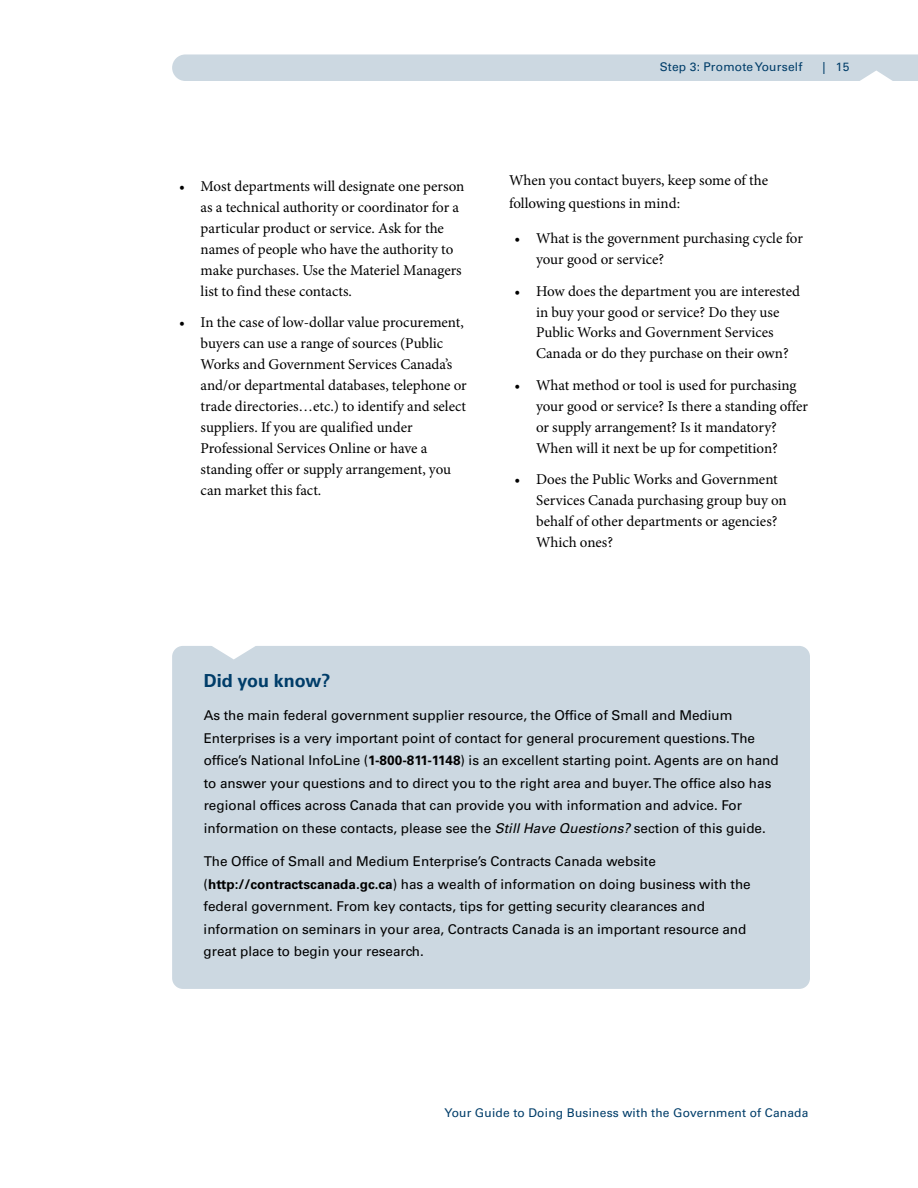
<style>
.page{position:relative;width:918px;height:1188px;background:#fff}
.page>*{position:absolute;margin:0;border:0;box-sizing:border-box;transform-origin:0 0}
.t1{font:700 18px "Univers LT Std";color:#003d69}
.t2{font:15px/21px "Minion Pro";letter-spacing:-.005em;color:#000}
.t3{font:13.5px/22.5px "Univers LT Std";color:#000}
.t4{font:12px "Univers LT Std";letter-spacing:.015em;color:#003d69}
.s1{font-weight:700}
.s2{font-style:italic}
</style>
<div class="page">
<div style="left:172px;top:54px;width:746px;height:27px;background:#ccd8e1"></div>
<div style="left:172px;top:646px;width:638px;height:343px;background:#ccd8e1;border-radius:11px"></div>
<svg style="left:212px;top:646px;width:43px;height:13px"></svg>
<p class="t2" style="left:201px;top:177px;width:265px;text-indent:-22px">• Most departments will designate one person as a technical authority or coordinator for a particular product or service. Ask for the names of people who have the authority to make purchases. Use the Materiel Managers list to find these contacts.</p>
<p class="t2" style="left:201px;top:313px;width:268px;text-indent:-22px">• In the case of low-dollar value procurement, buyers can use a range of sources (Public Works and Government Services Canada’s and/or departmental databases, telephone or trade directories…etc.) to identify and select suppliers. If you are qualified under Professional Services Online or have a standing offer or supply arrangement, you can market this fact.</p>
<p class="t4" style="left:660px;top:62px;width:144px">Step 3: PromoteYourself</p>
<p class="t4" style="left:822px;top:62px;width:29px">| 15</p>
<p class="t2" style="left:509px;top:170px;width:261px;line-height:23.2px">When you contact buyers, keep some of the following questions in mind:</p>
<p class="t2" style="left:536px;top:229px;width:268px;text-indent:-22px">• What is the government purchasing cycle for your good or service?</p>
<p class="t2" style="left:536px;top:282px;width:265px;text-indent:-22px">• How does the department you are interested in buy your good or service? Do they use Public Works and Government Services Canada or do they purchase on their own?</p>
<p class="t2" style="left:536px;top:376px;width:273px;text-indent:-22px">• What method or tool is used for purchasing your good or service? Is there a standing offer or supply arrangement? Is it mandatory?<br>When will it next be up for competition?</p>
<p class="t2" style="left:536px;top:471px;width:252px;text-indent:-22px">• Does the Public Works and Government<br>Services Canada purchasing group buy on behalf of other departments or agencies?<br>Which ones?</p>
<p class="t1" style="left:204px;top:674px;width:128px">Did you know?</p>
<p class="t3" style="left:204px;top:705px;width:577px">As the main federal government supplier resource, the Office of Small and Medium Enterprises is a very important point of contact for general procurement questions.The office’s National InfoLine (<span class="s1">1-800-811-1148</span>) is an excellent starting point. Agents are on hand to answer your questions and to direct you to the right area and buyer.The office also has regional offices across Canada that can provide you with information and advice. For information on these contacts, please see the <span class="s2">Still Have Questions?</span> section of this guide.</p>
<p class="t3" style="left:204px;top:851px;width:549px">The Office of Small and Medium Enterprise’s Contracts Canada website (<span class="s1">http://contractscanada.gc.ca</span>) has a wealth of information on doing business with the federal government. From key contacts, tips for getting security clearances and information on seminars in your area, Contracts Canada is an important resource and great place to begin your research.</p>
<p class="t4" style="left:445px;top:1108px;width:365px">Your Guide to Doing Business with the Government of Canada</p>
</div>
